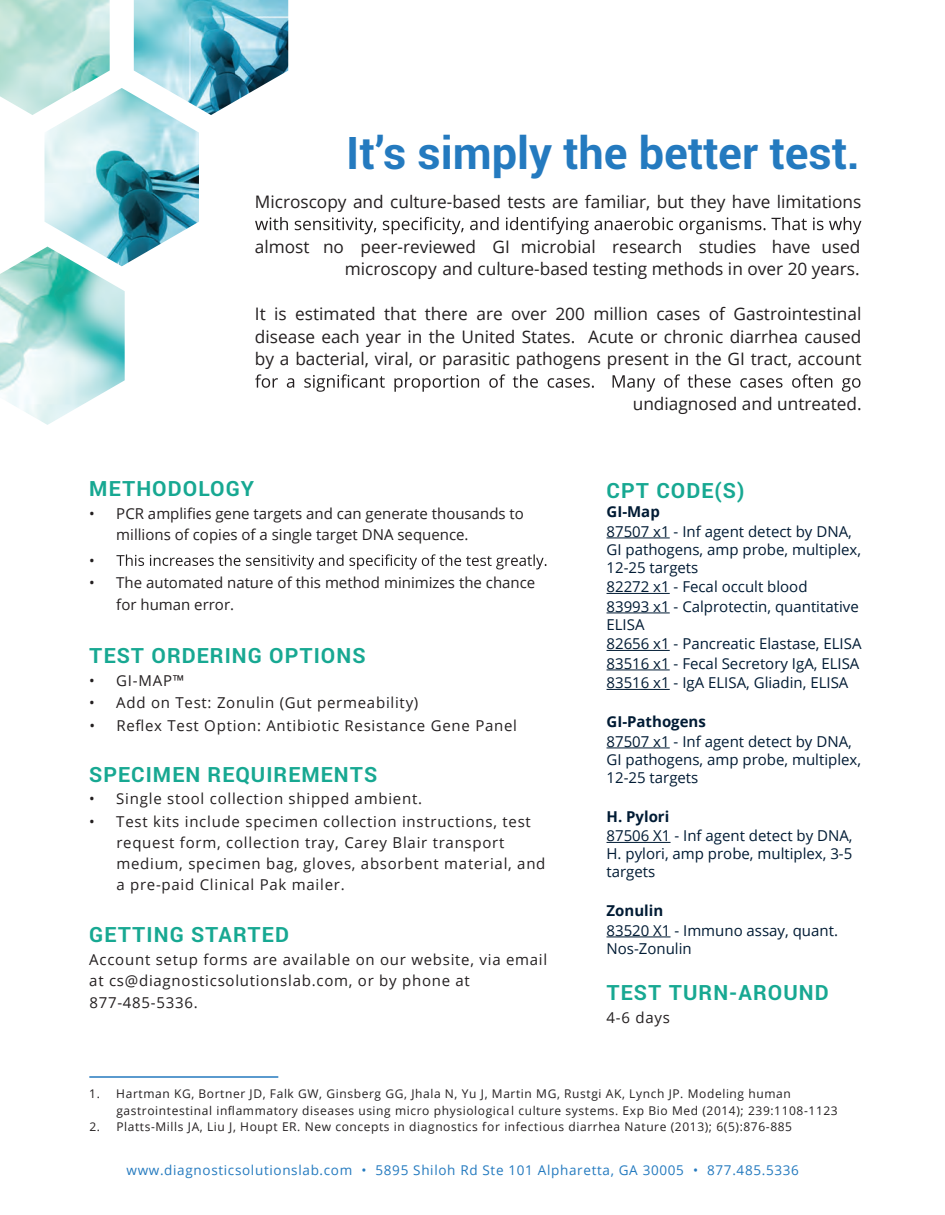
<style>
.page{position:relative;width:945px;height:1215px;background:#fff}
.page>*{position:absolute;margin:0;border:0;box-sizing:border-box;transform-origin:0 0}
.t1{font:700 45px "Roboto";color:#247abf}
.t2{font:700 21px "Roboto";letter-spacing:.05em;color:#17a892}
.t3{font:17.25px/22.5px "Open Sans";color:#231f20;text-align:right}
.t4{font:15px/21px "Open Sans";letter-spacing:.05em;color:#231f20}
.t5{font:15px/18px "Open Sans";color:#001b34}
.t6{font:15px/21px "Open Sans";color:#231f20}
.t7{font:700 15px "Open Sans";color:#001b34}
.t8{font:13.5px "Open Sans";letter-spacing:.05em;color:#247abf}
.t9{font:12px/16.5px "Open Sans";letter-spacing:.05em;color:#231f20}
</style>
<div class="page">
<svg style="left:116px;top:554px;width:430px;height:15px"></svg>
<hr style="left:607px;top:538px;width:63px;height:1px;background:#001b34">
<hr style="left:607px;top:593px;width:63px;height:1px;background:#001b34">
<hr style="left:607px;top:613px;width:63px;height:1px;background:#001b34">
<hr style="left:607px;top:650px;width:63px;height:1px;background:#001b34">
<hr style="left:607px;top:670px;width:63px;height:1px;background:#001b34">
<hr style="left:607px;top:689px;width:63px;height:1px;background:#001b34">
<hr style="left:607px;top:748px;width:63px;height:1px;background:#001b34">
<hr style="left:607px;top:842px;width:64px;height:1px;background:#001b34">
<hr style="left:607px;top:937px;width:64px;height:1px;background:#001b34">
<svg style="left:255px;top:217px;width:606px;height:17px"></svg>
<svg style="left:255px;top:374px;width:606px;height:18px"></svg>
<img style="left:45px;top:88px;width:154px;height:177px">
<img style="left:0;top:247px;width:125px;height:178px">
<img style="left:134px;top:0;width:154px;height:115px">
<img style="left:0;top:0;width:110px;height:115px">
<hr style="left:89px;top:1076px;width:189px;height:2px;background:#247abf">
<h1 class="t1" style="left:346px;top:122px;width:515px">It’s simply the better test.</h1>
<p class="t3" style="left:255px;top:190px;width:608px">Microscopy and culture-based tests are familiar, but they have limitations</p>
<p class="t3" style="left:255px;top:235px;width:607px">almost no peer-reviewed GI microbial research studies have used microscopy and culture-based testing methods in over 20 years.</p>
<p class="t3" style="left:255px;top:302px;width:608px;text-align:justify">It is estimated that there are over 200 million cases of Gastrointestinal disease each year in the United States. Acute or chronic diarrhea caused by a bacterial, viral, or parasitic pathogens present in the GI tract, account</p>
<p class="t3" style="left:633px;top:392px;width:230px">undiagnosed and untreated.</p>
<h2 class="t2" style="left:89px;top:474px;width:166px">METHODOLOGY</h2>
<p class="t6" style="left:116px;top:503px;width:409px;text-indent:-27px">• PCR amplifies gene targets and can generate thousands to millions of copies of a single target DNA sequence.</p>
<p class="t4" style="left:89px;top:550px;width:7px">•</p>
<p class="t6" style="left:116px;top:572px;width:420px;line-height:21.6px;text-indent:-27px">• The automated nature of this method minimizes the chance for human error.</p>
<h2 class="t2" style="left:89px;top:641px;width:278px">TEST ORDERING OPTIONS</h2>
<p class="t4" style="left:89px;top:669px;width:97px">• GI-MAP™</p>
<p class="t4" style="left:89px;top:692px;width:331px">• Add on Test: Zonulin (Gut permeability)</p>
<p class="t4" style="left:89px;top:714px;width:429px">• Reflex Test Option: Antibiotic Resistance Gene Panel</p>
<h2 class="t2" style="left:89px;top:760px;width:289px">SPECIMEN REQUIREMENTS</h2>
<p class="t4" style="left:89px;top:788px;width:334px">• Single stool collection shipped ambient.</p>
<p class="t4" style="left:116px;top:810px;width:431px;text-indent:-27px">• Test kits include specimen collection instructions, test request form, collection tray, Carey Blair transport medium, specimen bag, gloves, absorbent material, and a pre-paid Clinical Pak mailer.</p>
<h2 class="t2" style="left:89px;top:920px;width:201px">GETTING STARTED</h2>
<p class="t4" style="left:89px;top:948px;width:459px">Account setup forms are available on our website, via email at cs@diagnosticsolutionslab.com, or by phone at</p>
<p class="t4" style="left:89px;top:992px;width:110px">877-485-5336.</p>
<h2 class="t2" style="left:607px;top:476px;width:139px">CPT CODE(S)</h2>
<p class="t7" style="left:607px;top:501px;width:55px">GI-Map</p>
<p class="t5" style="left:607px;top:522px;width:256px">87507 x1 - Inf agent detect by DNA,<br>GI pathogens, amp probe, multiplex,<br>12-25 targets</p>
<p class="t5" style="left:607px;top:577px;width:254px;line-height:19.5px">82272 x1 - Fecal occult blood<br>83993 x1 - Calprotectin, quantitative</p>
<p class="t5" style="left:607px;top:614px;width:257px;line-height:19.5px">ELISA<br>82656 x1 - Pancreatic Elastase, ELISA<br>83516 x1 - Fecal Secretory IgA, ELISA<br>83516 x1 - IgA ELISA, Gliadin, ELISA</p>
<p class="t7" style="left:607px;top:711px;width:101px">GI-Pathogens</p>
<p class="t5" style="left:607px;top:732px;width:256px">87507 x1 - Inf agent detect by DNA,<br>GI pathogens, amp probe, multiplex,<br>12-25 targets</p>
<p class="t7" style="left:607px;top:806px;width:64px">H. Pylori</p>
<p class="t5" style="left:607px;top:826px;width:248px;text-align:justify">87506 X1 - Inf agent detect by DNA, H. pylori, amp probe, multiplex, 3-5 targets</p>
<p class="t7" style="left:607px;top:900px;width:58px">Zonulin</p>
<p class="t5" style="left:607px;top:921px;width:233px">83520 X1 - Immuno assay, quant.<br>Nos-Zonulin</p>
<h2 class="t2" style="left:607px;top:978px;width:224px">TEST TURN-AROUND</h2>
<p class="t4" style="left:607px;top:1006px;width:65px">4-6 days</p>
<p class="t9" style="left:116px;top:1085px;width:723px;text-indent:-27px">1. Hartman KG, Bortner JD, Falk GW, Ginsberg GG, Jhala N, Yu J, Martin MG, Rustgi AK, Lynch JP. Modeling human gastrointestinal inflammatory diseases using micro physiological culture systems. Exp Bio Med (2014); 239:1108-1123</p>
<p class="t9" style="left:89px;top:1118px;width:704px">2. Platts-Mills JA, Liu J, Houpt ER. New concepts in diagnostics for infectious diarrhea Nature (2013); 6(5):876-885</p>
<p class="t8" style="left:126px;top:1161px;width:674px">www.diagnosticsolutionslab.com • 5895 Shiloh Rd Ste 101 Alpharetta, GA 30005 • 877.485.5336</p>
</div>
